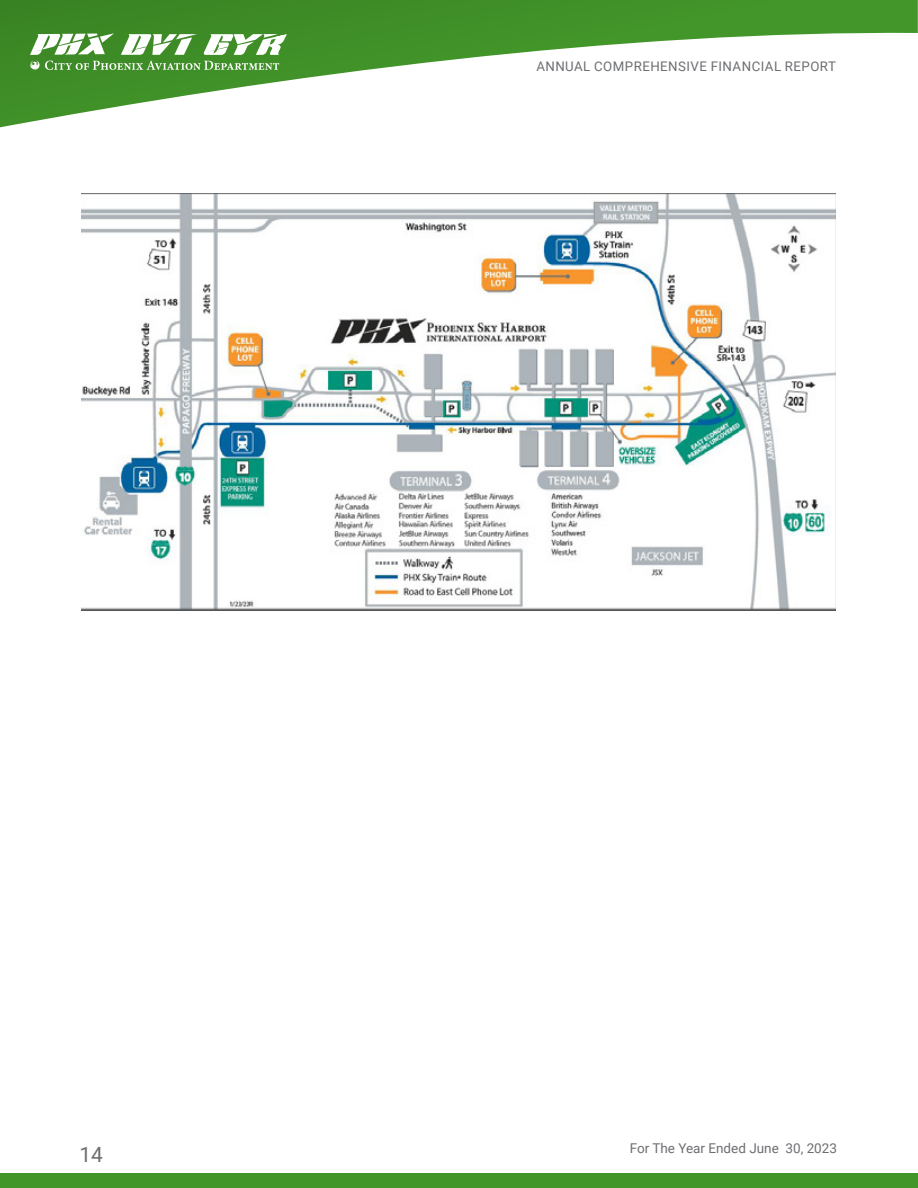
<style>
.page{position:relative;width:918px;height:1188px;background:#fff}
.page>*{position:absolute;margin:0;border:0;box-sizing:border-box;transform-origin:0 0}
.t1{font:21px "Roboto";color:#6d6e71}
.t2{font:13.5px "Roboto";color:#6d6e71}
.t3{font:13.2px "Roboto";letter-spacing:.035em;color:#6d6e71}
</style>
<div class="page">
<div style="left:0;top:1173px;width:918px;height:15px;background:#43972a"></div>
<svg style="left:0;top:0;width:918px;height:128px"></svg>
<svg style="left:30px;top:33px;width:257px;height:37px"></svg>
<img style="left:81px;top:194px;width:755px;height:416px">
<h1 class="t1" style="left:80px;top:1139px;width:25px">14</h1>
<p class="t3" style="left:536px;top:57px;width:301px">ANNUAL COMPREHENSIVE FINANCIAL REPORT</p>
<p class="t2" style="left:630px;top:1139px;width:209px">For The Year Ended June 30, 2023</p>
</div>
